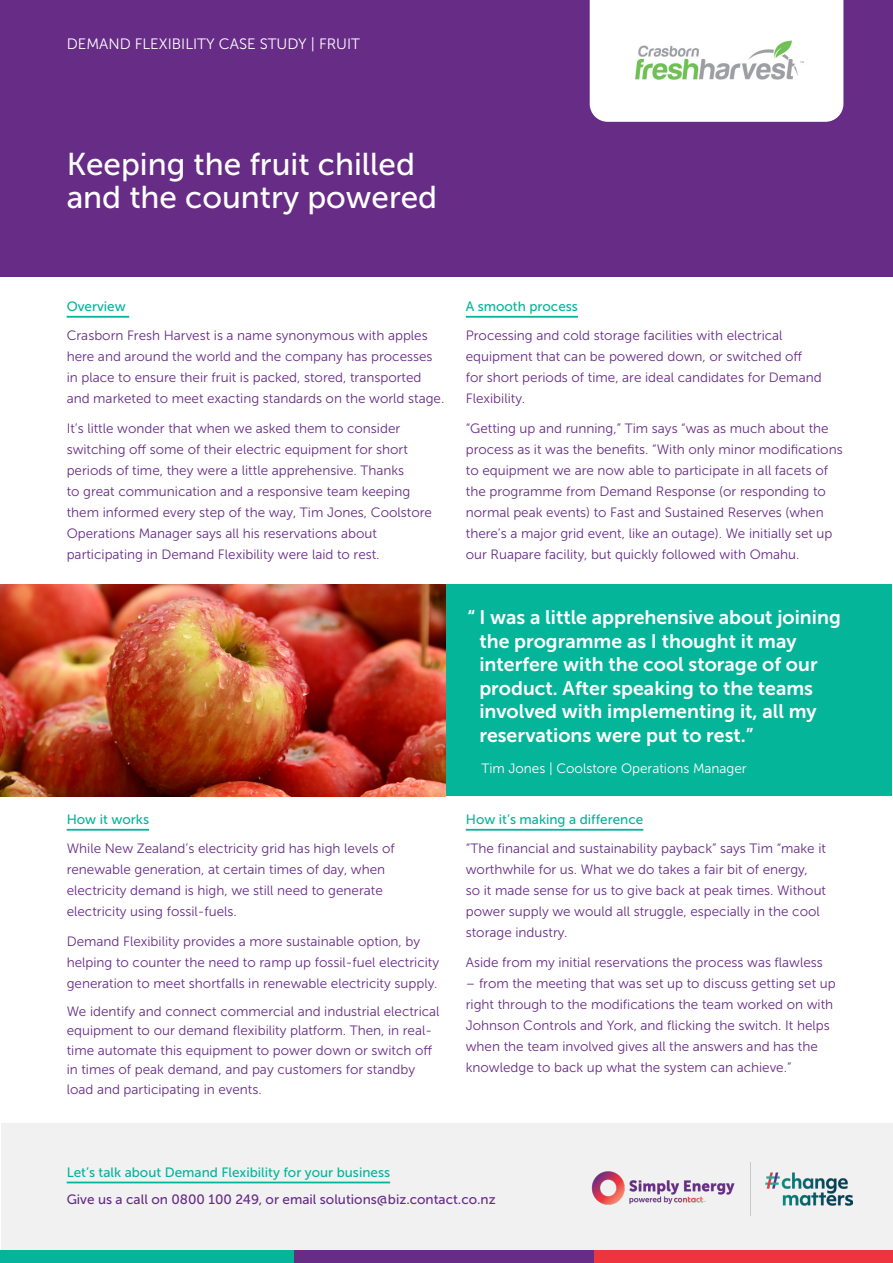
<style>
.page{position:relative;width:893px;height:1263px;background:#fff}
.page>*{position:absolute;margin:0;border:0;box-sizing:border-box;transform-origin:0 0}
.t1{font:31.5px/33px "Museo Sans 500";color:#fff}
.t2{font:19.5px/23.4px "Museo Sans 700";color:#fff}
.t3{font:15px "Museo Sans 300";color:#fff}
.t4{font:13.5px/21px "Museo Sans 300";color:#672c86}
.Sub_headline{font:13.5px "Museo Sans 500";color:#04b599}
.t5{font:13.5px "Museo Sans 500";color:#672c86}
.t6{font:13.5px "Museo Sans 300";color:#fff}
</style>
<div class="page">
<div style="left:2px;top:1123px;width:891px;height:131px;background:#f1f1f2"></div>
<div style="left:0;top:0;width:893px;height:276px;background:#672c86"></div>
<hr style="left:67px;top:316px;width:62px;height:2px;background:#04b599">
<hr style="left:466px;top:316px;width:112px;height:2px;background:#04b599">
<div style="left:0;top:1250px;width:294px;height:13px;background:#04b599"></div>
<div style="left:593px;top:1250px;width:300px;height:13px;background:#ee343d"></div>
<div style="left:294px;top:1250px;width:299px;height:13px;background:#672c86"></div>
<div style="left:444px;top:584px;width:448px;height:212px;background:#04b599"></div>
<img style="left:0;top:584px;width:446px;height:212px">
<hr style="left:67px;top:829px;width:82px;height:2px;background:#04b599">
<hr style="left:466px;top:829px;width:177px;height:2px;background:#04b599">
<hr style="left:67px;top:1181px;width:323px;height:2px;background:#04b599">
<img style="left:591px;top:1162px;width:261px;height:53px">
<div style="left:590px;top:0;width:253px;height:122px;background:#fff"></div>
<img style="left:625px;top:24px;width:184px;height:68px">
<p class="t3" style="left:67px;top:36px;width:295px">DEMAND FLEXIBILITY CASE STUDY | FRUIT</p>
<p class="t1" style="left:67px;top:148px;width:372px">Keeping the fruit chilled and the country powered</p>
<p class="Sub_headline" style="left:67px;top:299px;width:61px">Overview</p>
<p class="t4" style="left:67px;top:325px;width:379px">Crasborn Fresh Harvest is a name synonymous with apples here and around the world and the company has processes in place to ensure their fruit is packed, stored, transported and marketed to meet exacting standards on the world stage.</p>
<p class="t4" style="left:67px;top:418px;width:367px">It’s little wonder that when we asked them to consider switching off some of their electric equipment for short periods of time, they were a little apprehensive. Thanks<br>to great communication and a responsive team keeping them informed every step of the way, Tim Jones, Coolstore Operations Manager says all his reservations about participating in Demand Flexibility were laid to rest.</p>
<p class="Sub_headline" style="left:67px;top:812px;width:84px">How it works</p>
<p class="t4" style="left:67px;top:838px;width:329px">While New Zealand’s electricity grid has high levels of renewable generation, at certain times of day, when electricity demand is high, we still need to generate electricity using fossil-fuels.</p>
<p class="t4" style="left:67px;top:931px;width:374px">Demand Flexibility provides a more sustainable option, by helping to counter the need to ramp up fossil-fuel electricity generation to meet shortfalls in renewable electricity supply.</p>
<p class="t4" style="left:67px;top:1001px;width:374px;line-height:19.5px">We identify and connect commercial and industrial electrical equipment to our demand flexibility platform. Then, in real&shy;time automate this equipment to power down or switch off in times of peak demand, and pay customers for standby load and participating in events.</p>
<p class="Sub_headline" style="left:466px;top:299px;width:114px">A smooth process</p>
<p class="t4" style="left:466px;top:325px;width:357px">Processing and cold storage facilities with electrical equipment that can be powered down, or switched off for short periods of time, are ideal candidates for Demand Flexibility.</p>
<p class="t4" style="left:466px;top:418px;width:378px">“Getting up and running,” Tim says “was as much about the process as it was the benefits. “With only minor modifications to equipment we are now able to participate in all facets of the programme from Demand Response (or responding to normal peak events) to Fast and Sustained Reserves (when there’s a major grid event, like an outage). We initially set up our Ruapare facility, but quickly followed with Omahu.</p>
<p class="t2" style="left:479px;top:606px;width:363px;text-indent:-12px">“ I was a little apprehensive about joining the programme as I thought it may interfere with the cool storage of our product. After speaking to the teams involved with implementing it, all my reservations were put to rest.”</p>
<p class="t6" style="left:481px;top:761px;width:267px">Tim Jones | Coolstore Operations Manager</p>
<p class="Sub_headline" style="left:466px;top:812px;width:179px">How it’s making a difference</p>
<p class="t4" style="left:466px;top:838px;width:362px">“The financial and sustainability payback” says Tim “make it worthwhile for us. What we do takes a fair bit of energy,<br>so it made sense for us to give back at peak times. Without power supply we would all struggle, especially in the cool storage industry.</p>
<p class="t4" style="left:466px;top:952px;width:359px">Aside from my initial reservations the process was flawless</p>
<p class="t4" style="left:466px;top:973px;width:371px">– from the meeting that was set up to discuss getting set up right through to the modifications the team worked on with Johnson Controls and York, and flicking the switch. It helps when the team involved gives all the answers and has the knowledge to back up what the system can achieve.”</p>
<p class="Sub_headline" style="left:67px;top:1164px;width:325px">Let’s talk about Demand Flexibility for your business</p>
<p class="t5" style="left:67px;top:1192px;width:431px">Give us a call on 0800 100 249, or email solutions@biz.contact.co.nz</p>
</div>
